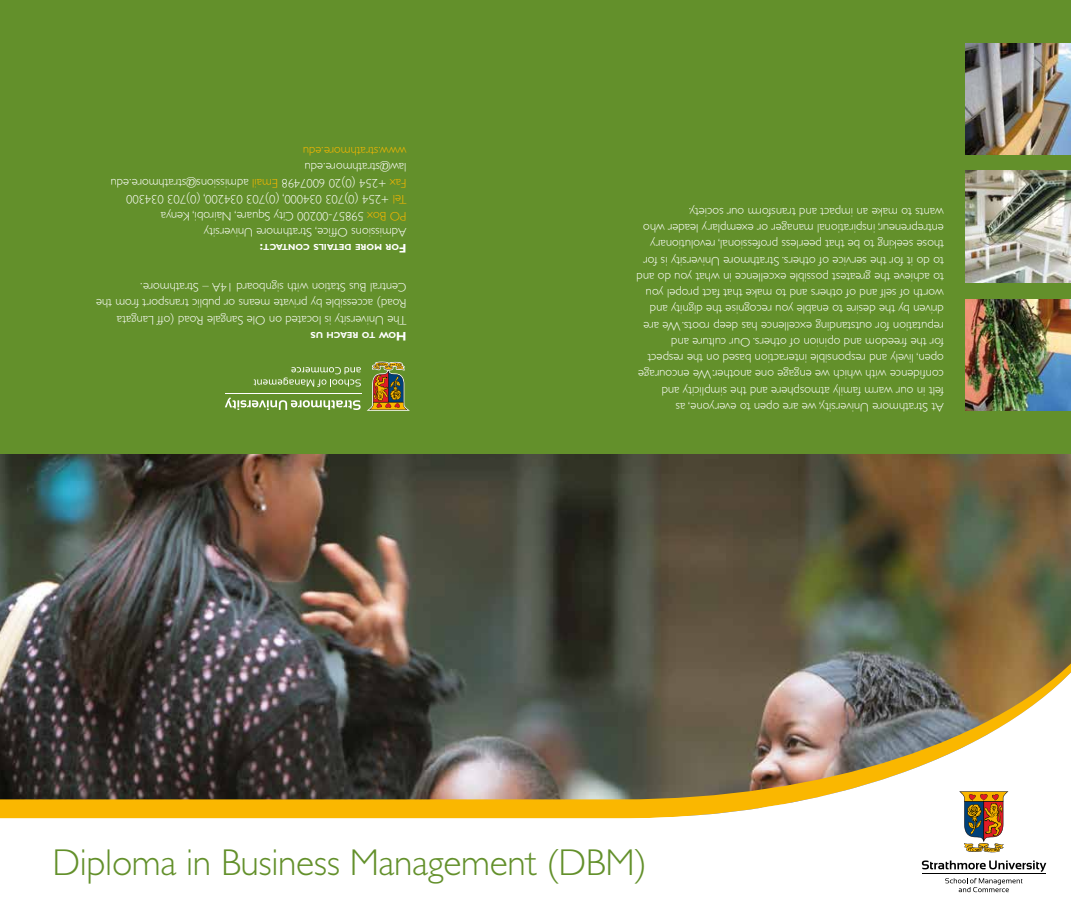
<style>
.page{position:relative;width:1071px;height:908px;background:#fff}
.page>*{position:absolute;margin:0;border:0;box-sizing:border-box;transform-origin:0 0}
.t1{font:300 37.5px "Gill Sans Std";letter-spacing:-.01em;color:#63902b}
.t2{font:300 12.5px/16.2px "Gill Sans Std";color:#fff}
.t3{font:300 12.5px "Gill Sans Std";color:#fab700}
.t4{font:700 12.5px "Gill Sans Std";color:#fff}
.t5{font:700 8.75px "Gill Sans Std";color:#fff}
.t6{font:700 8.75px "Gill Sans Std";letter-spacing:-.02em;color:#fff}
.s1{color:#fab700}
</style>
<div class="page">
<img style="left:0;top:454px;width:1070px;height:198px">
<img style="left:0;top:652px;width:1070px;height:8px">
<img style="left:0;top:660px;width:1070px;height:233px">
<div style="left:0;top:0;width:1070px;height:454px;background:#63902b"></div>
<svg style="left:958px;top:791px;width:50px;height:60px"></svg>
<svg style="left:921px;top:860px;width:124px;height:11px"></svg>
<svg style="left:944px;top:877px;width:78px;height:14px"></svg>
<hr style="left:921px;top:873px;width:124px;height:1px;background:#000">
<svg style="left:225px;top:361px;width:184px;height:49px"></svg>
<img style="left:965px;top:299px;width:105px;height:111px">
<img style="left:965px;top:170px;width:105px;height:112px">
<img style="left:965px;top:43px;width:105px;height:112px">
<p class="t3" style="left:406px;top:158px;width:105px;rotate:-180deg">www.strathmore.edu</p>
<p class="t2" style="left:406px;top:240px;width:297px;rotate:-180deg">Admissions Office, Strathmore University<br><span class="s1">PO Box</span> 59857-00200 City Square, Nairobi, Kenya<br><span class="s1">Tel</span> +254 (0)703 034000, (0)703 034200, (0)703 034300<br><span class="s1">Fax</span> +254 (0)20 6007498 <span class="s1">Email</span> admissions@strathmore.edu law@strathmore.edu</p>
<p class="t4" style="left:263px;top:256px;width:5px;rotate:-180deg">:</p>
<p class="t5" style="left:399px;top:252px;width:137px;rotate:-180deg">or more details contact</p>
<p class="t4" style="left:406px;top:256px;width:9px;rotate:-180deg">F</p>
<p class="t2" style="left:406px;top:328px;width:312px;rotate:-180deg">The University is located on Ole Sangale Road (off Langata<br>Road) accessible by private means or public transport from the<br>Central Bus Station with signboard 14A – Strathmore.</p>
<p class="t5" style="left:323px;top:340px;width:14px;rotate:-180deg">us</p>
<p class="t6" style="left:396px;top:340px;width:70px;rotate:-180deg">ow to reach</p>
<p class="t4" style="left:406px;top:343px;width:12px;rotate:-180deg">H</p>
<p class="t2" style="left:943px;top:415px;width:309px;rotate:-180deg">At Strathmore University, we are open to everyone, as<br>felt in our warm family atmosphere and the simplicity and confidence with which we engage one another. We encourage open, lively and responsible interaction based on the respect for the freedom and opinion of others. Our culture and reputation for outstanding excellence has deep roots. We are driven by the desire to enable you recognise the dignity and worth of self and of others and to make that fact propel you to achieve the greatest possible excellence in what you do and to do it for the service of others. Strathmore University is for those seeking to be that peerless professional, revolutionary entrepreneur, inspirational manager or exemplary leader who wants to make an impact and transform our society.</p>
<h1 class="t1" style="left:52px;top:841px;width:595px">Diploma in Business Management (DBM)</h1>
</div>
